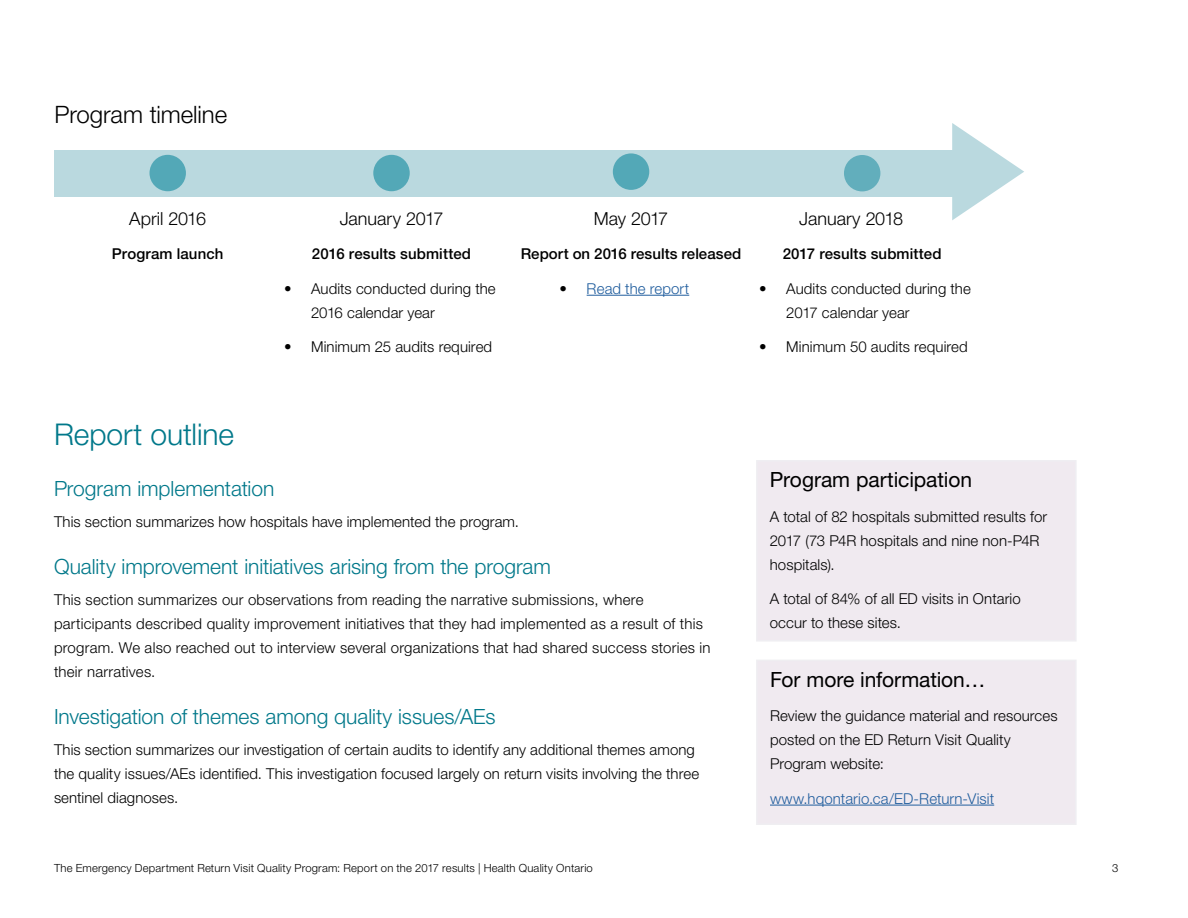
<style>
.page{position:relative;width:1188px;height:918px;background:#fff}
.page>*{position:absolute;margin:0;border:0;box-sizing:border-box;transform-origin:0 0}
.H2_header{font:300 30px "Helvetica Neue LT Std";letter-spacing:-.005em;color:#00788a}
.Table_header{font:300 24px "Helvetica Neue LT Std";letter-spacing:-.005em;color:#000}
.H3_subheads_3155{font:300 21px "Helvetica Neue LT Std";color:#00788a}
.Call_out_header{font:21px "Helvetica Neue LT Std";letter-spacing:-.005em;color:#000}
.P_Bodycopy{font:300 18px "Helvetica Neue LT Std";letter-spacing:-.005em;color:#000}
.P_Bodycopy-2{font:300 15px/24px "Helvetica Neue LT Std";letter-spacing:.005em;color:#000}
.P_Bodycopy-3{font:500 15px "Helvetica Neue LT Std";letter-spacing:.005em;color:#000}
.P_Bodycopy-4{font:300 15px "Helvetica Neue LT Std";letter-spacing:.005em;color:#215e9e}
.t1{font:300 11.25px "Helvetica Neue LT Std";letter-spacing:.015em;color:#000}
.s1{color:#000}
</style>
<div class="page">
<hr style="left:587px;top:295px;width:102px;height:1px;background:#215e9e">
<svg style="left:952px;top:123px;width:72px;height:97px"></svg>
<div style="left:54px;top:150px;width:905px;height:47px;background:#bad9df"></div>
<div style="left:150px;top:155px;width:36px;height:36px;background:#53a8b7;border-radius:50%"></div>
<div style="left:373px;top:155px;width:37px;height:36px;background:#53a8b7;border-radius:50%"></div>
<div style="left:613px;top:153px;width:36px;height:37px;background:#53a8b7;border-radius:50%"></div>
<div style="left:844px;top:155px;width:36px;height:36px;background:#62aebc;border-radius:50%"></div>
<div style="left:756px;top:460px;width:321px;height:182px;background:#f0eaf0"></div>
<div style="left:756px;top:660px;width:321px;height:165px;background:#f0eaf0"></div>
<hr style="left:770px;top:805px;width:224px;height:1px;background:#215e9e">
<h3 class="Table_header" style="left:55px;top:100px;width:174px">Program timeline</h3>
<p class="P_Bodycopy" style="left:129px;top:207px;width:78px">April 2016</p>
<p class="P_Bodycopy-3" style="left:112px;top:245px;width:113px">Program launch</p>
<p class="P_Bodycopy" style="left:340px;top:207px;width:105px">January 2017</p>
<p class="P_Bodycopy-3" style="left:312px;top:245px;width:161px">2016 results submitted</p>
<p class="P_Bodycopy-2" style="left:311px;top:276px;width:186px;text-indent:-27px">• Audits conducted during the<br>2016 calendar year</p>
<p class="P_Bodycopy-2" style="left:284px;top:335px;width:210px">• Minimum 25 audits required</p>
<p class="P_Bodycopy" style="left:594px;top:207px;width:76px">May 2017</p>
<p class="P_Bodycopy-3" style="left:521px;top:245px;width:222px">Report on 2016 results released</p>
<p class="P_Bodycopy-4" style="left:560px;top:279px;width:131px"><span class="s1">•</span> Read the report</p>
<p class="P_Bodycopy" style="left:799px;top:207px;width:106px">January 2018</p>
<p class="P_Bodycopy-3" style="left:783px;top:245px;width:160px">2017 results submitted</p>
<p class="P_Bodycopy-2" style="left:786px;top:276px;width:186px;text-indent:-27px">• Audits conducted during the<br>2017 calendar year</p>
<p class="P_Bodycopy-2" style="left:759px;top:335px;width:210px">• Minimum 50 audits required</p>
<h2 class="H2_header" style="left:54px;top:416px;width:181px">Report outline</h2>
<h3 class="H3_subheads_3155" style="left:54px;top:476px;width:222px">Program implementation</h3>
<p class="P_Bodycopy-2" style="left:54px;top:510px;width:467px">This section summarizes how hospitals have implemented the program.</p>
<h3 class="H3_subheads_3155" style="left:54px;top:554px;width:498px">Quality improvement initiatives arising from the program</h3>
<p class="P_Bodycopy-2" style="left:54px;top:588px;width:658px">This section summarizes our observations from reading the narrative submissions, where participants described quality improvement initiatives that they had implemented as a result of this program. We also reached out to interview several organizations that had shared success stories in their narratives.</p>
<h3 class="H3_subheads_3155" style="left:54px;top:704px;width:443px">Investigation of themes among quality issues/AEs</h3>
<p class="P_Bodycopy-2" style="left:54px;top:738px;width:647px">This section summarizes our investigation of certain audits to identify any additional themes among the quality issues/AEs identified. This investigation focused largely on return visits involving the three sentinel diagnoses.</p>
<p class="Call_out_header" style="left:770px;top:467px;width:204px">Program participation</p>
<p class="P_Bodycopy-2" style="left:770px;top:504px;width:279px">A total of 82 hospitals submitted results for<br>2017 (73 P4R hospitals and nine non-P4R hospitals).</p>
<p class="P_Bodycopy-2" style="left:770px;top:586px;width:253px">A total of 84% of all ED visits in Ontario occur to these sites.</p>
<p class="Call_out_header" style="left:770px;top:667px;width:217px">For more information…</p>
<p class="P_Bodycopy-2" style="left:770px;top:703px;width:289px">Review the guidance material and resources posted on the ED Return Visit Quality<br>Program website:</p>
<p class="P_Bodycopy-4" style="left:770px;top:789px;width:226px">www.hqontario.ca/ED-Return-Visit</p>
<p class="t1" style="left:54px;top:861px;width:540px">The Emergency Department Return Visit Quality Program: Report on the 2017 results | Health Quality Ontario</p>
<p class="t1" style="left:1112px;top:861px;width:8px">3</p>
</div>
